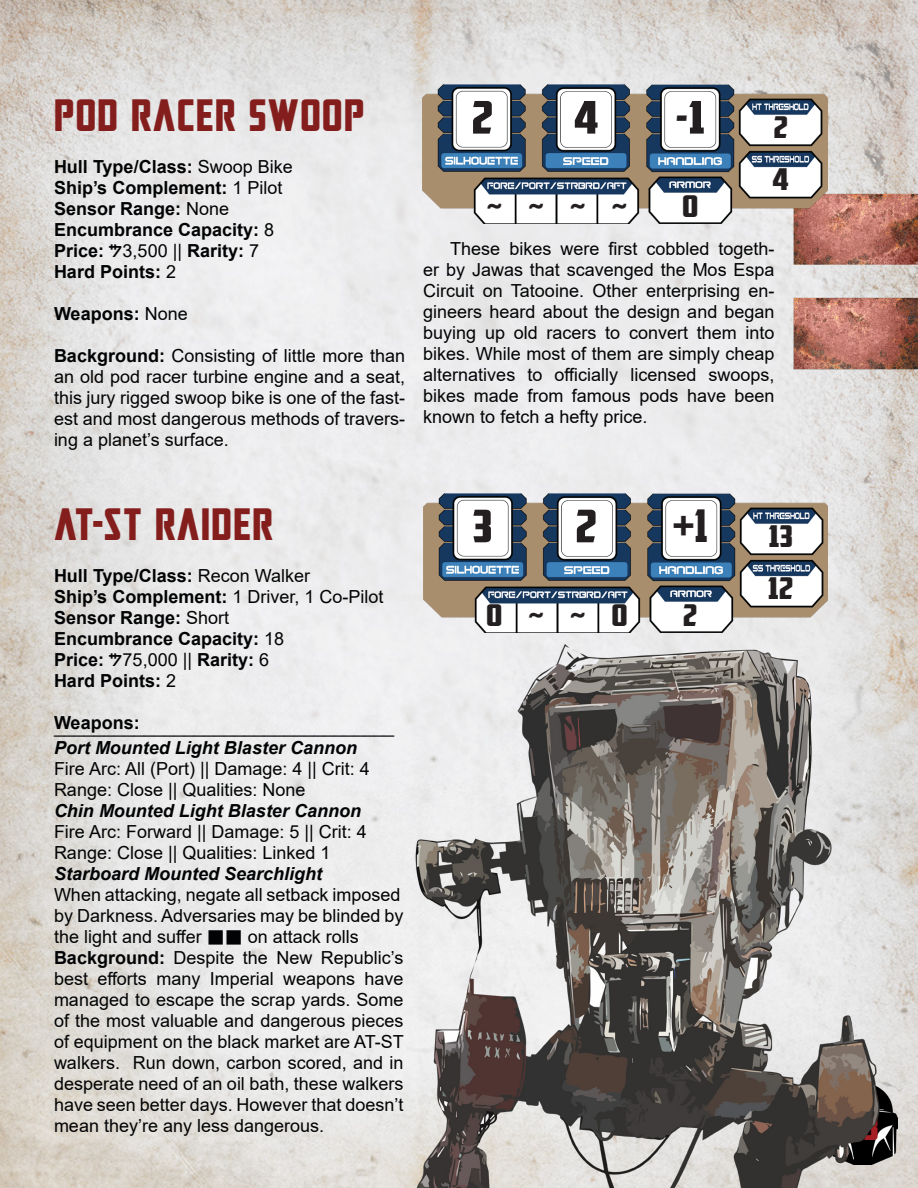
<style>
.page{position:relative;width:918px;height:1188px;background:#fff}
.page>*{position:absolute;margin:0;border:0;box-sizing:border-box;transform-origin:0 0}
.t1{font:45px "Mandalore";letter-spacing:.03em;color:#841e1d;scale:1.1 1}
.t2{font:45px "American Captain";color:#231f20;scale:1.25 1}
.t3{font:45px "American Captain";color:#231f20}
.t4{font:36px "American Captain";color:#a51e23;scale:1.25 1}
.t5{font:30px "American Captain";color:#231f20;scale:1.25 1}
.t6{font:18px/21px "Arial";color:#020304;text-align:justify}
.t7{font:700 18px "Arial";color:#020304}
.t8{font:italic 700 18px "Arial";color:#020304}
.s1{font-weight:400}
.s2{font-family:"Aurebesh";font-weight:400}
.s3{font-weight:700}
</style>
<div class="page">
<img style="left:0;top:0;width:918px;height:1188px">
<img style="left:774px;top:148px;width:144px;height:248px">
<img style="left:423px;top:493px;width:405px;height:139px">
<img style="left:423px;top:84px;width:405px;height:140px">
<img style="left:390px;top:645px;width:528px;height:543px">
<svg style="left:209px;top:931px;width:32px;height:14px"></svg>
<p class="t1" style="left:54px;top:92px;width:284px">POD RACER SWOOP</p>
<p class="t7" style="left:54px;top:154px;width:240px">Hull Type/Class: <span class="s1">Swoop Bike</span></p>
<p class="t7" style="left:54px;top:175px;width:230px">Ship’s Complement: <span class="s1">1 Pilot</span></p>
<p class="t7" style="left:54px;top:196px;width:177px">Sensor Range: <span class="s1">None</span></p>
<p class="t7" style="left:54px;top:217px;width:222px">Encumbrance Capacity: <span class="s1">8</span></p>
<p class="t7" style="left:54px;top:238px;width:207px">Price: <span class="s2">$</span><span class="s1">3,500 ||</span> Rarity: <span class="s1">7</span></p>
<p class="t7" style="left:54px;top:259px;width:124px">Hard Points: <span class="s1">2</span></p>
<p class="t7" style="left:54px;top:301px;width:135px">Weapons: <span class="s1">None</span></p>
<p class="t6" style="left:54px;top:345px;width:353px"><span class="s3">Background:</span> Consisting of little more than an old pod racer turbine engine and a seat, this jury rigged swoop bike is one of the fast&shy;est and most dangerous methods of travers&shy;ing a planet’s surface.</p>
<p class="t2" style="left:471px;top:90px;width:19px">2</p>
<p class="t2" style="left:573px;top:90px;width:22px">4</p>
<p class="t3" style="left:676px;top:90px;width:31px">-1</p>
<p class="t5" style="left:487px;top:189px;width:114px">~ ~ ~ ~</p>
<p class="t5" style="left:682px;top:189px;width:15px">0</p>
<p class="t5" style="left:773px;top:109px;width:13px">2</p>
<p class="t5" style="left:772px;top:161px;width:15px">4</p>
<p class="t6" style="left:423px;top:238px;width:353px;text-indent:27px">These bikes were first cobbled togeth&shy;er by Jawas that scavenged the Mos Espa Circuit on Tatooine. Other enterprising en&shy;gineers heard about the design and began buying up old racers to convert them into bikes. While most of them are simply cheap alternatives to officially licensed swoops, bikes made from famous pods have been known to fetch a hefty price.</p>
<p class="t1" style="left:54px;top:501px;width:201px">AT-ST RAIDER</p>
<p class="t7" style="left:54px;top:563px;width:258px">Hull Type/Class: <span class="s1">Recon Walker</span></p>
<p class="t7" style="left:54px;top:584px;width:331px">Ship’s Complement: <span class="s1">1 Driver, 1 Co-Pilot</span></p>
<p class="t7" style="left:54px;top:605px;width:177px">Sensor Range: <span class="s1">Short</span></p>
<p class="t7" style="left:54px;top:626px;width:232px">Encumbrance Capacity: <span class="s1">18</span></p>
<p class="t7" style="left:54px;top:647px;width:217px">Price: <span class="s2">$</span><span class="s1">75,000 ||</span> Rarity: <span class="s1">6</span></p>
<p class="t7" style="left:54px;top:668px;width:124px">Hard Points: <span class="s1">2</span></p>
<p class="t7" style="left:54px;top:710px;width:87px">Weapons:</p>
<p class="t6" style="left:54px;top:716px;width:342px">__________________________________</p>
<p class="t8" style="left:54px;top:736px;width:305px">Port Mounted Light Blaster Cannon</p>
<p class="t6" style="left:54px;top:758px;width:317px">Fire Arc: All (Port) || Damage: 4 || Crit: 4</p>
<p class="t6" style="left:54px;top:779px;width:253px">Range: Close || Qualities: None</p>
<p class="t8" style="left:54px;top:799px;width:309px">Chin Mounted Light Blaster Cannon</p>
<p class="t6" style="left:54px;top:821px;width:314px">Fire Arc: Forward || Damage: 5 || Crit: 4</p>
<p class="t6" style="left:54px;top:842px;width:278px">Range: Close || Qualities: Linked 1</p>
<p class="t8" style="left:54px;top:862px;width:270px">Starboard Mounted Searchlight</p>
<p class="t6" style="left:54px;top:884px;width:351px;text-align:left">When attacking, negate all setback imposed by Darkness. Adversaries may be blinded by the light and suffer</p>
<p class="t6" style="left:248px;top:926px;width:113px">on attack rolls</p>
<p class="t6" style="left:54px;top:947px;width:351px"><span class="s3">Background:</span> Despite the New Republic’s best efforts many Imperial weapons have managed to escape the scrap yards. Some of the most valuable and dangerous pieces of equipment on the black market are AT-ST walkers. Run down, carbon scored, and in desperate need of an oil bath, these walkers have seen better days. However that doesn’t mean they’re any less dangerous.</p>
<p class="t2" style="left:472px;top:499px;width:18px">3</p>
<p class="t2" style="left:575px;top:499px;width:19px">2</p>
<p class="t3" style="left:672px;top:499px;width:37px">+1</p>
<p class="t5" style="left:486px;top:597px;width:115px">0 ~ ~ 0</p>
<p class="t5" style="left:683px;top:597px;width:13px">2</p>
<p class="t5" style="left:768px;top:518px;width:21px">13</p>
<p class="t5" style="left:768px;top:570px;width:22px">12</p>
<h2 class="t4" style="left:847px;top:1106px;width:27px">33</h2>
</div>
